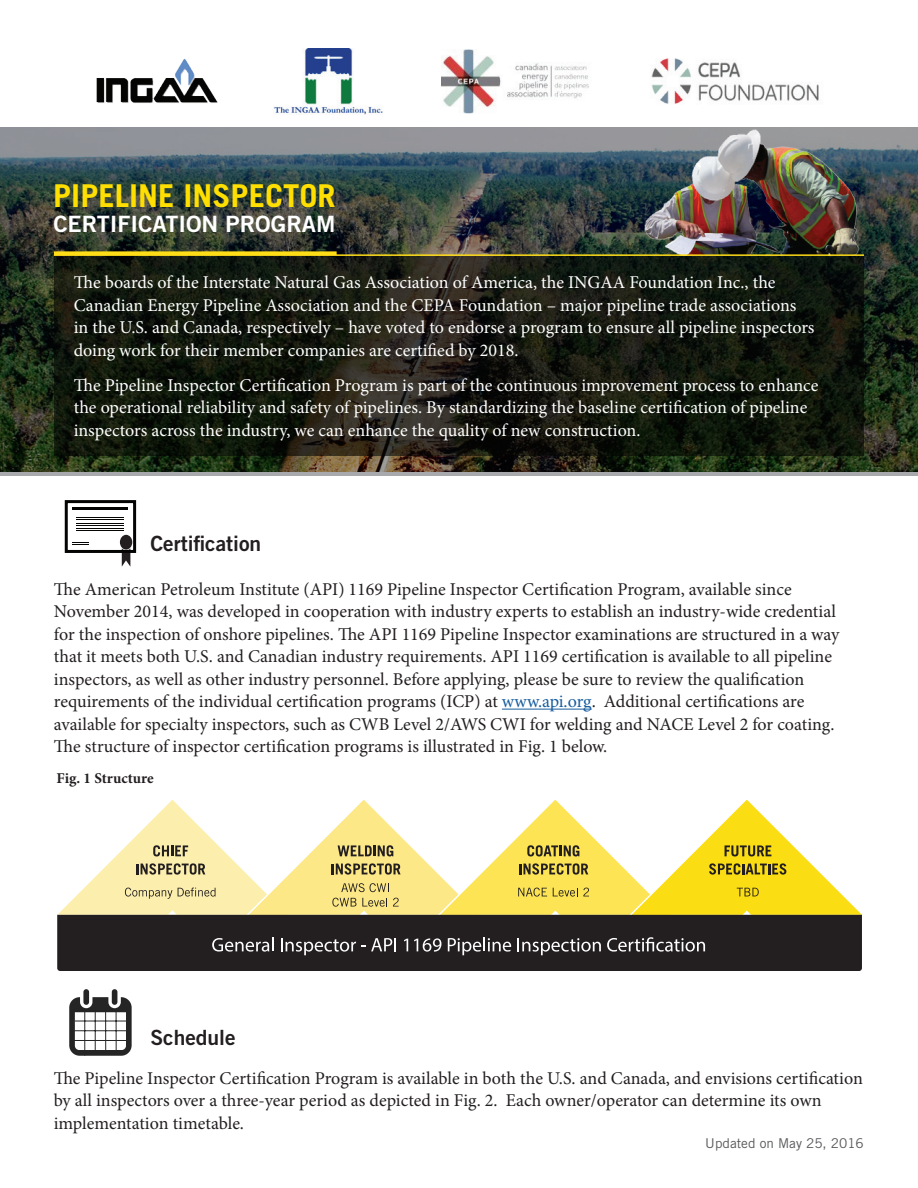
<style>
.page{position:relative;width:918px;height:1188px;background:#fff}
.page>*{position:absolute;margin:0;border:0;box-sizing:border-box;transform-origin:0 0}
.t1{font:700 31.5px "Trade Gothic LT Std";color:#ffdf01}
.t2{font:22.5px "Trade Gothic LT Std Bd 2";color:#fff}
.t3{font:21px "Trade Gothic LT Std Bd 2";color:#231f20}
.t4{font:18px/22.5px "Minion Pro";color:#231f20}
.t5{font:18px/22.5px "Minion Pro";letter-spacing:-.005em;color:#fff}
.t6{font:700 15px "Minion Pro";color:#231f20}
.t7{font:13.5px "Trade Gothic LT Std";color:#57585a}
.s1{color:#175d9e}
</style>
<div class="page">
<hr style="left:502px;top:709px;width:90px;height:1px;background:#175d9e">
<svg style="left:122px;top:553px;width:8px;height:13px"></svg>
<div style="left:120px;top:535px;width:12px;height:15px;background:#231f20;border-radius:50%"></div>
<div style="left:65px;top:500px;width:71px;height:53px;border:3px solid #040503"></div>
<hr style="left:73px;top:508px;width:55px;height:2px;background:#040503">
<hr style="left:77px;top:517px;width:47px;height:1px;background:#040503">
<hr style="left:77px;top:519px;width:47px;height:1px;background:#040503">
<hr style="left:77px;top:523px;width:47px;height:1px;background:#040503">
<hr style="left:77px;top:525px;width:47px;height:1px;background:#040503">
<hr style="left:77px;top:529px;width:47px;height:1px;background:#040503">
<hr style="left:77px;top:531px;width:47px;height:1px;background:#040503">
<svg style="left:73px;top:542px;width:16px;height:3px"></svg>
<img style="left:0;top:128px;width:918px;height:344px">
<hr style="left:0;top:473px;width:918px;height:3px;background:#a8a9ad">
<svg style="left:54px;top:256px;width:810px;height:199px;background:#161910"></svg>
<img style="left:642px;top:128px;width:222px;height:123px">
<svg style="left:54px;top:251px;width:810px;height:5px;background:#9e8e25"></svg>
<img style="left:96px;top:59px;width:122px;height:44px">
<img style="left:442px;top:50px;width:147px;height:63px">
<img style="left:651px;top:58px;width:168px;height:46px">
<img style="left:274px;top:48px;width:109px;height:67px">
<div style="left:83px;top:989px;width:6px;height:16px;background:#242524;border-radius:3px"></div>
<div style="left:112px;top:989px;width:5px;height:16px;background:#242524;border-radius:3px"></div>
<svg style="left:69px;top:997px;width:63px;height:59px"></svg>
<hr style="left:75px;top:1021px;width:54px;height:1px;background:#242524">
<hr style="left:72px;top:1030px;width:55px;height:1px;background:#242524">
<hr style="left:73px;top:1040px;width:55px;height:1px;background:#242524">
<hr style="left:95px;top:1008px;width:1px;height:47px;background:#242524">
<hr style="left:116px;top:1011px;width:1px;height:43px;background:#242524">
<hr style="left:84px;top:1009px;width:1px;height:47px;background:#242524">
<hr style="left:105px;top:1011px;width:1px;height:43px;background:#242524">
<svg style="left:57px;top:800px;width:805px;height:115px"></svg>
<div style="left:57px;top:915px;width:805px;height:56px;background:#231f20"></div>
<svg style="left:212px;top:937px;width:62px;height:15px"></svg>
<svg style="left:281px;top:938px;width:115px;height:17px;background:#535051"></svg>
<svg style="left:404px;top:939px;width:4px;height:12px"></svg>
<svg style="left:414px;top:938px;width:27px;height:14px"></svg>
<svg style="left:448px;top:937px;width:63px;height:18px"></svg>
<svg style="left:518px;top:938px;width:83px;height:17px"></svg>
<svg style="left:607px;top:937px;width:98px;height:15px"></svg>
<h1 class="t1" style="left:53px;top:176px;width:284px">PIPELINE INSPECTOR</h1>
<p class="t2" style="left:53px;top:210px;width:284px">CERTIFICATION PROGRAM</p>
<p class="t5" style="left:74px;top:271px;width:742px">The boards of the Interstate Natural Gas Association of America, the INGAA Foundation Inc., the Canadian Energy Pipeline Association and the CEPA Foundation – major pipeline trade associations in the U.S. and Canada, respectively – have voted to endorse a program to ensure all pipeline inspectors doing work for their member companies are certified by 2018.</p>
<p class="t5" style="left:74px;top:374px;width:746px">The Pipeline Inspector Certification Program is part of the continuous improvement process to enhance the operational reliability and safety of pipelines. By standardizing the baseline certification of pipeline inspectors across the industry, we can enhance the quality of new construction.</p>
<p class="t3" style="left:150px;top:531px;width:112px">Certification</p>
<p class="t4" style="left:54px;top:578px;width:787px">The American Petroleum Institute (API) 1169 Pipeline Inspector Certification Program, available since November 2014, was developed in cooperation with industry experts to establish an industry-wide credential for the inspection of onshore pipelines. The API 1169 Pipeline Inspector examinations are structured in a way that it meets both U.S. and Canadian industry requirements. API 1169 certification is available to all pipeline inspectors, as well as other industry personnel. Before applying, please be sure to review the qualification requirements of the individual certification programs (ICP) at <span class="s1">www.api.org</span>. Additional certifications are available for specialty inspectors, such as CWB Level 2/AWS CWI for welding and NACE Level 2 for coating.<br>The structure of inspector certification programs is illustrated in Fig. 1 below.</p>
<p class="t6" style="left:57px;top:767px;width:98px">Fig. 1 Structure</p>
<p class="t3" style="left:150px;top:1024px;width:87px">Schedule</p>
<p class="t4" style="left:54px;top:1067px;width:811px">The Pipeline Inspector Certification Program is available in both the U.S. and Canada, and envisions certification by all inspectors over a three-year period as depicted in Fig. 2. Each owner/operator can determine its own implementation timetable.</p>
<p class="t7" style="left:705px;top:1135px;width:160px">Updated on May 25, 2016</p>
</div>
